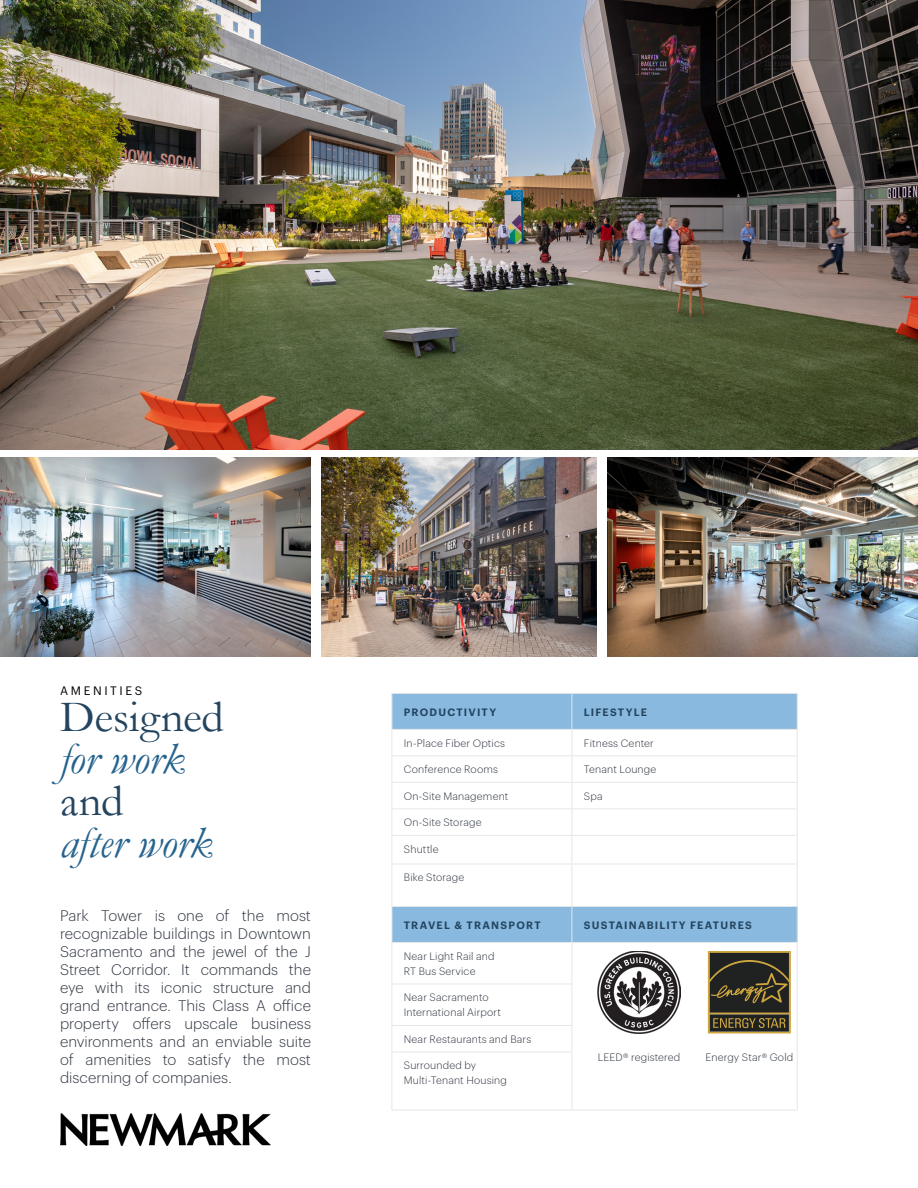
<style>
.page{position:relative;width:918px;height:1188px;background:#fff}
.page>*{position:absolute;margin:0;border:0;box-sizing:border-box;transform-origin:0 0}
.t1{font:italic 45px "Garamond";letter-spacing:-.005em;color:#25638e}
.t2{font:45px "Garamond";letter-spacing:-.005em;color:#244560}
.t3{font:300 15px/18px "Graphik";color:#2f3641;text-align:justify}
.t4{font:12px "Graphik";letter-spacing:.215em;color:#000}
.t5{font:300 10.5px/15px "Graphik";letter-spacing:.015em;color:#2f3641}
.t6{font:600 10.5px "Graphik";letter-spacing:.115em;color:#244560}
</style>
<div class="page">
<img style="left:0;top:458px;width:311px;height:199px">
<img style="left:321px;top:458px;width:276px;height:199px">
<img style="left:607px;top:458px;width:311px;height:199px">
<div style="left:392px;top:906px;width:180px;height:36px;background:#89b9df"></div>
<div style="left:572px;top:906px;width:225px;height:36px;background:#89b9df"></div>
<hr style="left:572px;top:864px;width:226px;height:1px;background:#e6e7e8">
<hr style="left:392px;top:907px;width:1px;height:35px;background:#e6e7e8">
<hr style="left:572px;top:906px;width:226px;height:1px;background:#e6e7e8">
<hr style="left:572px;top:907px;width:1px;height:35px;background:#e6e7e8">
<hr style="left:797px;top:907px;width:1px;height:35px;background:#e6e7e8">
<hr style="left:572px;top:942px;width:226px;height:1px;background:#e6e7e8">
<hr style="left:797px;top:943px;width:1px;height:41px;background:#e6e7e8">
<hr style="left:797px;top:984px;width:1px;height:41px;background:#e6e7e8">
<svg style="left:797px;top:1025px;width:1px;height:27px"></svg>
<hr style="left:797px;top:1052px;width:1px;height:58px;background:#e6e7e8">
<hr style="left:572px;top:1110px;width:226px;height:1px;background:#e6e7e8">
<hr style="left:797px;top:864px;width:1px;height:42px;background:#e6e7e8">
<svg style="left:392px;top:693px;width:406px;height:171px"></svg>
<hr style="left:392px;top:864px;width:1px;height:42px;background:#e6e7e8">
<hr style="left:572px;top:864px;width:1px;height:42px;background:#e6e7e8">
<hr style="left:392px;top:864px;width:180px;height:1px;background:#e6e7e8">
<hr style="left:392px;top:906px;width:180px;height:1px;background:#e6e7e8">
<hr style="left:392px;top:942px;width:180px;height:1px;background:#e6e7e8">
<hr style="left:392px;top:943px;width:1px;height:41px;background:#e6e7e8">
<hr style="left:572px;top:943px;width:1px;height:41px;background:#e6e7e8">
<hr style="left:392px;top:984px;width:1px;height:41px;background:#e6e7e8">
<hr style="left:572px;top:984px;width:1px;height:41px;background:#e6e7e8">
<hr style="left:392px;top:984px;width:180px;height:1px;background:#e6e7e8">
<hr style="left:392px;top:1025px;width:180px;height:1px;background:#e6e7e8">
<hr style="left:392px;top:1052px;width:180px;height:1px;background:#e6e7e8">
<hr style="left:392px;top:1052px;width:1px;height:58px;background:#e6e7e8">
<hr style="left:572px;top:1052px;width:1px;height:58px;background:#e6e7e8">
<hr style="left:392px;top:1110px;width:180px;height:1px;background:#e6e7e8">
<img style="left:598px;top:951px;width:82px;height:83px">
<svg style="left:708px;top:951px;width:83px;height:83px;background:#4a422a"></svg>
<img style="left:0;top:0;width:918px;height:450px">
<img style="left:60px;top:1113px;width:211px;height:33px">
<p class="t4" style="left:60px;top:682px;width:84px">AMENITIES</p>
<h1 class="t2" style="left:60px;top:686px;width:166px">Designed</h1>
<h1 class="t1" style="left:60px;top:728px;width:127px">for work</h1>
<h1 class="t2" style="left:60px;top:770px;width:65px">and</h1>
<h1 class="t1" style="left:60px;top:812px;width:154px">after work</h1>
<p class="t3" style="left:60px;top:905px;width:253px">Park Tower is one of the most recognizable buildings in Downtown Sacramento and the jewel of the J Street Corridor. It commands the eye with its iconic structure and grand entrance. This Class A office property offers upscale business environments and an enviable suite of amenities to satisfy the most discerning of companies.</p>
<p class="t6" style="left:404px;top:704px;width:94px">PRODUCTIVITY</p>
<p class="t6" style="left:584px;top:704px;width:65px">LIFESTYLE</p>
<p class="t5" style="left:404px;top:735px;width:103px">In-Place Fiber Optics</p>
<p class="t5" style="left:584px;top:735px;width:72px">Fitness Center</p>
<p class="t5" style="left:404px;top:761px;width:96px">Conference Rooms</p>
<p class="t5" style="left:584px;top:761px;width:74px">Tenant Lounge</p>
<p class="t5" style="left:404px;top:788px;width:106px">On-Site Management</p>
<p class="t5" style="left:584px;top:788px;width:20px">Spa</p>
<p class="t5" style="left:404px;top:814px;width:79px">On-Site Storage</p>
<p class="t5" style="left:404px;top:841px;width:36px">Shuttle</p>
<p class="t5" style="left:404px;top:869px;width:62px">Bike Storage</p>
<p class="t6" style="left:404px;top:917px;width:138px">TRAVEL &amp; TRANSPORT</p>
<p class="t6" style="left:584px;top:917px;width:170px">SUSTAINABILITY FEATURES</p>
<p class="t5" style="left:404px;top:948px;width:92px">Near Light Rail and<br>RT Bus Service</p>
<p class="t5" style="left:404px;top:989px;width:99px">Near Sacramento<br>International Airport</p>
<p class="t5" style="left:404px;top:1031px;width:129px">Near Restaurants and Bars</p>
<p class="t5" style="left:404px;top:1057px;width:105px">Surrounded by<br>Multi-Tenant Housing</p>
<p class="t5" style="left:598px;top:1049px;width:84px">LEED® registered</p>
<p class="t5" style="left:705px;top:1049px;width:89px">Energy Star® Gold</p>
</div>
